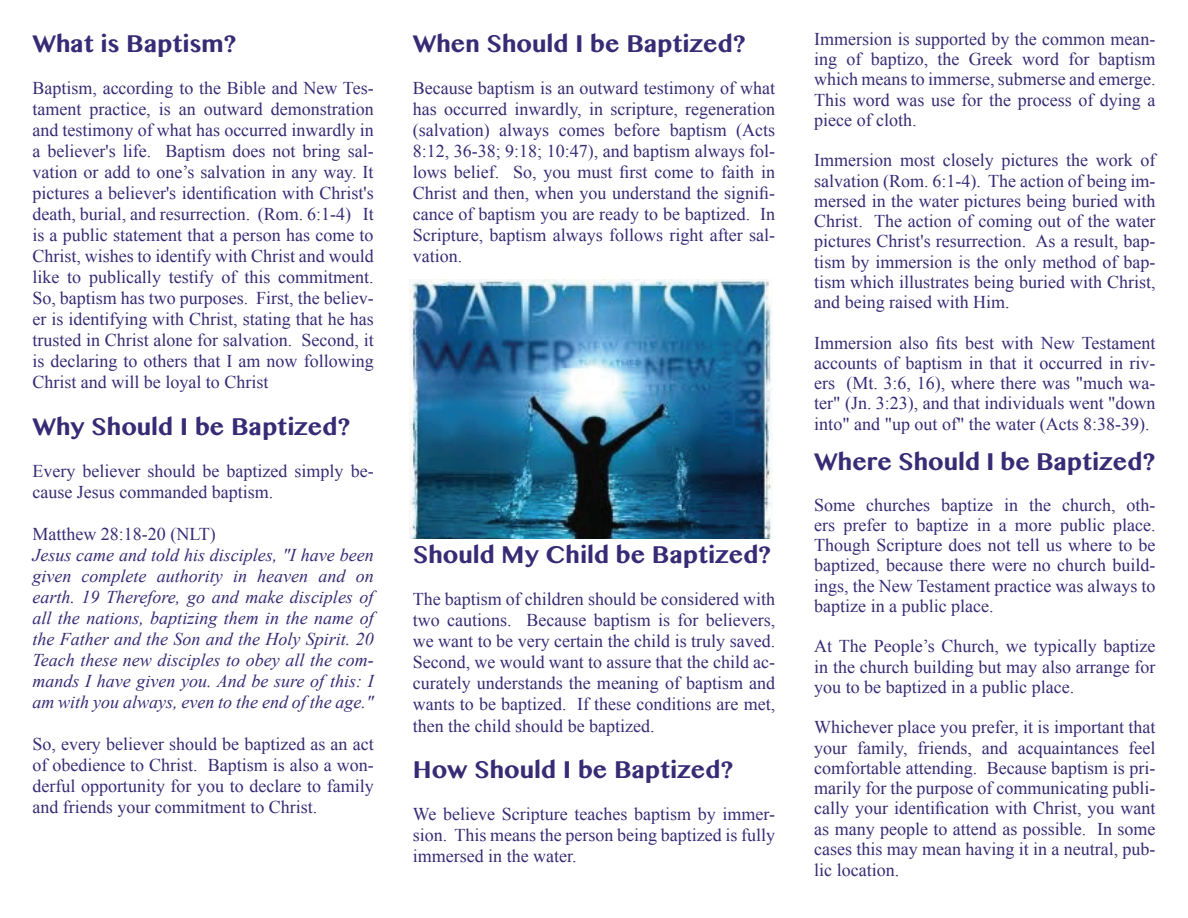
<style>
.page{position:relative;width:1188px;height:918px;background:#fff}
.page>*{position:absolute;margin:0;border:0;box-sizing:border-box;transform-origin:0 0}
.t1{font:700 21px "Bangla MN";color:#372b75}
.t2{font:18px/21px "Times New Roman";color:#372b75;text-align:justify}
.t3{font:italic 18px/21px "Times New Roman";color:#372b75;text-align:justify}
</style>
<div class="page">
<img style="left:410px;top:279px;width:362px;height:259px">
<p class="t1" style="left:32px;top:28px;width:206px">What is Baptism?</p>
<p class="t2" style="left:32px;top:77px;width:343px">Baptism, according to the Bible and New Tes&shy;tament practice, is an outward demonstration and testimony of what has occurred inwardly in a believer's life. Baptism does not bring sal&shy;vation or add to one’s salvation in any way. It pictures a believer's identification with Christ's death, burial, and resurrection. (Rom. 6:1-4) It is a public statement that a person has come to Christ, wishes to identify with Christ and would like to publically testify of this commitment.<br>So, baptism has two purposes. First, the believ&shy;er is identifying with Christ, stating that he has trusted in Christ alone for salvation. Second, it is declaring to others that I am now following Christ and will be loyal to Christ</p>
<p class="t1" style="left:32px;top:411px;width:320px">Why Should I be Baptized?</p>
<p class="t2" style="left:32px;top:460px;width:343px">Every believer should be baptized simply be&shy;cause Jesus commanded baptism.</p>
<p class="t2" style="left:32px;top:523px;width:185px">Matthew 28:18-20 (NLT)</p>
<p class="t3" style="left:32px;top:544px;width:343px">Jesus came and told his disciples, "I have been given complete authority in heaven and on earth. 19 Therefore, go and make disciples of all the nations, baptizing them in the name of the Father and the Son and the Holy Spirit. 20<br>Teach these new disciples to obey all the com&shy;mands I have given you. And be sure of this: I am with you always, even to the end of the age."</p>
<p class="t2" style="left:32px;top:733px;width:343px">So, every believer should be baptized as an act of obedience to Christ. Baptism is also a won&shy;derful opportunity for you to declare to family and friends your commitment to Christ.</p>
<p class="t1" style="left:413px;top:28px;width:335px">When Should I be Baptized?</p>
<p class="t2" style="left:413px;top:77px;width:364px">Because baptism is an outward testimony of what has occurred inwardly, in scripture, regeneration (salvation) always comes before baptism (Acts 8:12, 36-38; 9:18; 10:47), and baptism always fol&shy;lows belief. So, you must first come to faith in Christ and then, when you understand the signifi&shy;cance of baptism you are ready to be baptized. In Scripture, baptism always follows right after sal&shy;vation.</p>
<p class="t1" style="left:413px;top:539px;width:360px">Should My Child be Baptized?</p>
<p class="t2" style="left:413px;top:588px;width:364px">The baptism of children should be considered with two cautions. Because baptism is for believers, we want to be very certain the child is truly saved.<br>Second, we would want to assure that the child ac&shy;curately understands the meaning of baptism and wants to be baptized. If these conditions are met, then the child should be baptized.</p>
<p class="t1" style="left:413px;top:754px;width:322px">How Should I be Baptized?</p>
<p class="t2" style="left:413px;top:803px;width:364px">We believe Scripture teaches baptism by immer&shy;sion. This means the person being baptized is fully immersed in the water.</p>
<p class="t2" style="left:814px;top:28px;width:343px;line-height:20.2px">Immersion is supported by the common mean&shy;ing of baptizo, the Greek word for baptism which means to immerse, submerse and emerge.<br>This word was use for the process of dying a piece of cloth.</p>
<p class="t2" style="left:814px;top:150px;width:343px;line-height:20.2px">Immersion most closely pictures the work of salvation (Rom. 6:1-4). The action of being im&shy;mersed in the water pictures being buried with Christ. The action of coming out of the water pictures Christ's resurrection. As a result, bap&shy;tism by immersion is the only method of bap&shy;tism which illustrates being buried with Christ, and being raised with Him.</p>
<p class="t2" style="left:814px;top:332px;width:343px;line-height:20.2px">Immersion also fits best with New Testament accounts of baptism in that it occurred in riv&shy;ers (Mt. 3:6, 16), where there was "much wa&shy;ter" (Jn. 3:23), and that individuals went "down into" and "up out of" the water (Acts 8:38-39).</p>
<p class="t1" style="left:814px;top:446px;width:343px">Where Should I be Baptized?</p>
<p class="t2" style="left:814px;top:494px;width:343px;line-height:20.2px">Some churches baptize in the church, oth&shy;ers prefer to baptize in a more public place.<br>Though Scripture does not tell us where to be baptized, because there were no church build&shy;ings, the New Testament practice was always to baptize in a public place.</p>
<p class="t2" style="left:814px;top:636px;width:343px;line-height:20.2px">At The People’s Church, we typically baptize in the church building but may also arrange for you to be baptized in a public place.</p>
<p class="t2" style="left:814px;top:717px;width:343px;line-height:20.2px">Whichever place you prefer, it is important that your family, friends, and acquaintances feel comfortable attending. Because baptism is pri&shy;marily for the purpose of communicating publi&shy;cally your identification with Christ, you want as many people to attend as possible. In some cases this may mean having it in a neutral, pub&shy;lic location.</p>
</div>
